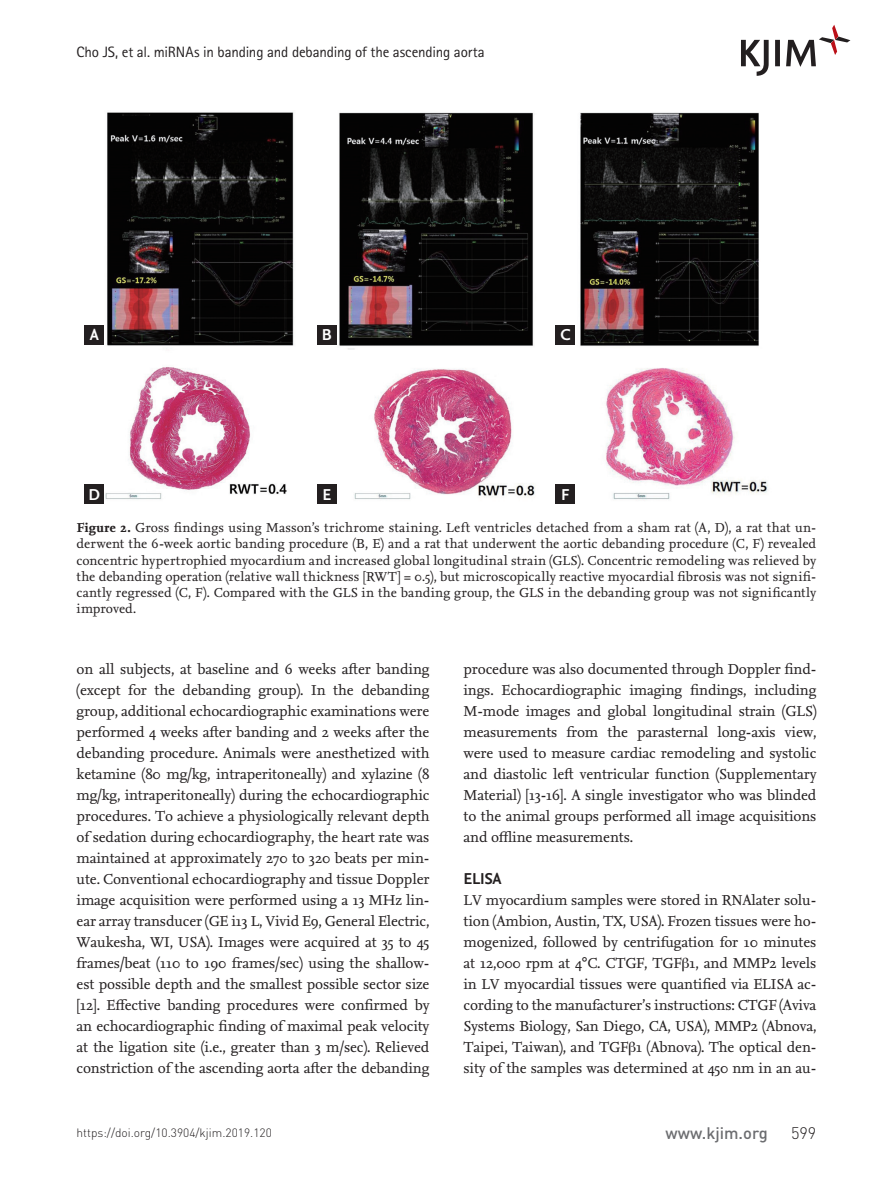
<style>
.page{position:relative;width:893px;height:1191px;background:#fff}
.page>*{position:absolute;margin:0;border:0;box-sizing:border-box;transform-origin:0 0}
.t1{font:500 16.5px "DIN Pro";color:#6c6d70}
.t2{font:700 16.5px "Nexus Sans";color:#fff}
.제목2{font:700 16.5px "Nexus Sans";letter-spacing:-.015em;color:#231f20}
.t3{font:300 16.5px "DIN Pro";color:#231f20}
.본문첫단락{font:15px/21px "Nexus Serif";letter-spacing:-.01em;color:#231f20;text-align:justify}
.t4{font:15px "Rotis Sans Serif Std";letter-spacing:-.01em;color:#231f20}
.그림설명{font:13.5px/16.2px "Nexus Serif";letter-spacing:.005em;color:#231f20;text-align:justify}
.t5{font:300 12px "DIN Pro";color:#231f20}
.s1{font-weight:700}
</style>
<div class="page">
<svg style="left:741px;top:25px;width:109px;height:51px"></svg>
<img style="left:84px;top:112px;width:684px;height:392px">
<div style="left:85px;top:325px;width:19px;height:19px;background:#231f20"></div>
<div style="left:85px;top:485px;width:19px;height:19px;background:#231f20"></div>
<div style="left:317px;top:325px;width:19px;height:19px;background:#231f20"></div>
<div style="left:317px;top:485px;width:19px;height:19px;background:#231f20"></div>
<div style="left:556px;top:325px;width:19px;height:19px;background:#231f20"></div>
<div style="left:556px;top:485px;width:19px;height:19px;background:#231f20"></div>
<p class="t4" style="left:77px;top:43px;width:410px">Cho JS, et al. miRNAs in banding and debanding of the ascending aorta</p>
<p class="t2" style="left:90px;top:324px;width:11px">A</p>
<p class="t2" style="left:88px;top:484px;width:13px">D</p>
<p class="t2" style="left:322px;top:324px;width:12px">B</p>
<p class="t2" style="left:322px;top:484px;width:11px">E</p>
<p class="t2" style="left:560px;top:324px;width:12px">C</p>
<p class="t2" style="left:561px;top:484px;width:10px">F</p>
<p class="그림설명" style="left:77px;top:519px;width:741px"><span class="s1">Figure 2.</span> Gross findings using Masson’s trichrome staining. Left ventricles detached from a sham rat (A, D), a rat that un&shy;derwent the 6-week aortic banding procedure (B, E) and a rat that underwent the aortic debanding procedure (C, F) revealed concentric hypertrophied myocardium and increased global longitudinal strain (GLS). Concentric remodeling was relieved by the debanding operation (relative wall thickness [RWT] = 0.5), but microscopically reactive myocardial fibrosis was not signifi&shy;cantly regressed (C, F). Compared with the GLS in the banding group, the GLS in the debanding group was not significantly improved.</p>
<p class="본문첫단락" style="left:77px;top:658px;width:354px">on all subjects, at baseline and 6 weeks after banding (except for the debanding group). In the debanding group, additional echocardiographic examinations were performed 4 weeks after banding and 2 weeks after the debanding procedure. Animals were anesthetized with ketamine (80 mg/kg, intraperitoneally) and xylazine (8 mg/kg, intraperitoneally) during the echocardiographic procedures. To achieve a physiologically relevant depth of sedation during echocardiography, the heart rate was maintained at approximately 270 to 320 beats per min&shy;ute. Conventional echocardiography and tissue Doppler image acquisition were performed using a 13 MHz lin&shy;ear array transducer (GE i13 L, Vivid E9, General Electric, Waukesha, WI, USA). Images were acquired at 35 to 45 frames/beat (110 to 190 frames/sec) using the shallow&shy;est possible depth and the smallest possible sector size [12]. Effective banding procedures were confirmed by an echocardiographic finding of maximal peak velocity at the ligation site (i.e., greater than 3 m/sec). Relieved constriction of the ascending aorta after the debanding</p>
<p class="본문첫단락" style="left:463px;top:658px;width:354px">procedure was also documented through Doppler find&shy;ings. Echocardiographic imaging findings, including M-mode images and global longitudinal strain (GLS) measurements from the parasternal long-axis view, were used to measure cardiac remodeling and systolic and diastolic left ventricular function (Supplementary Material) [13-16]. A single investigator who was blinded to the animal groups performed all image acquisitions and offline measurements.</p>
<p class="제목2" style="left:463px;top:868px;width:40px">ELISA</p>
<p class="본문첫단락" style="left:463px;top:889px;width:354px">LV myocardium samples were stored in RNAlater solu&shy;tion (Ambion, Austin, TX, USA). Frozen tissues were ho&shy;mogenized, followed by centrifugation for 10 minutes at 12,000 rpm at 4°C. CTGF, TGF 1, and MMP2 levels in LV myocardial tissues were quantified via ELISA ac&shy;cording to the manufacturer’s instructions: CTGF (Aviva Systems Biology, San Diego, CA, USA), MMP2 (Abnova, Taipei, Taiwan), and TGF 1 (Abnova). The optical den&shy;sity of the samples was determined at 450 nm in an au-</p>
<p class="t5" style="left:77px;top:1124px;width:197px">https://doi.org/10.3904/kjim.2019.120</p>
<p class="t1" style="left:666px;top:1121px;width:104px">www.kjim.org</p>
<p class="t3" style="left:791px;top:1121px;width:27px">599</p>
</div>
